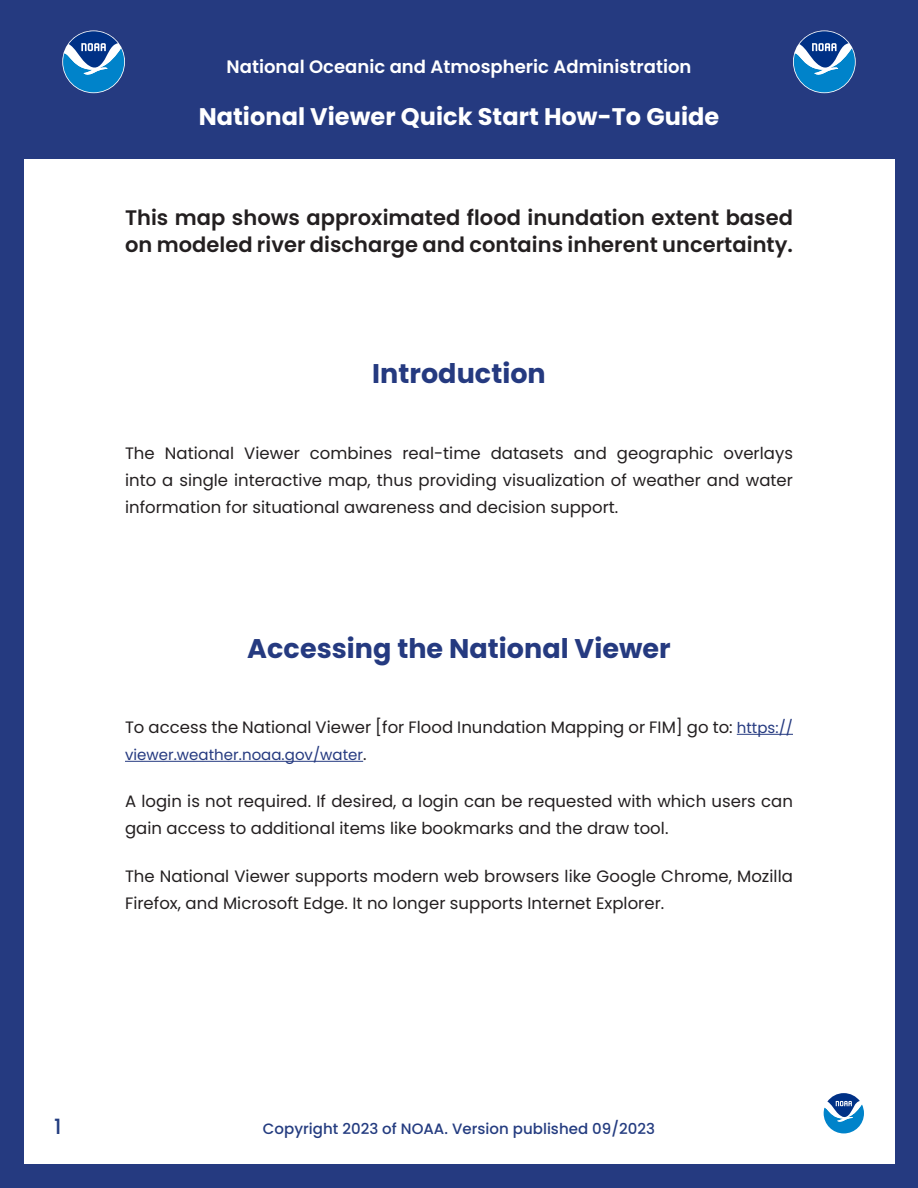
<style>
.page{position:relative;width:918px;height:1188px;background:#253a80}
.page>*{position:absolute;margin:0;border:0;box-sizing:border-box;transform-origin:0 0}
.t1{font:700 27px "Poppins";color:#253a80}
.t2{font:700 24px "Poppins";color:#fff}
.t3{font:600 21px/27px "Poppins";color:#231f20}
.t4{font:500 21px "Poppins";color:#233d80}
.t5{font:600 18px "Poppins";color:#fff}
.t6{font:16.5px/27px "Poppins";color:#231f20}
.t7{font:500 15px "Poppins";color:#243c80}
.t8{font:15px "Poppins";color:#253a80}
.s1{font-size:15px;color:#253a80}
.s2{font-size:16.5px;color:#231f20}
</style>
<div class="page">
<div style="left:24px;top:159px;width:870px;height:1004px;background:#fff"></div>
<svg style="left:824px;top:1093px;width:40px;height:40px"></svg>
<svg style="left:63px;top:31px;width:61px;height:61px"></svg>
<svg style="left:794px;top:31px;width:61px;height:61px"></svg>
<hr style="left:737px;top:734px;width:56px;height:1px;background:#253a80">
<hr style="left:125px;top:761px;width:238px;height:1px;background:#253a80">
<p class="t5" style="left:227px;top:56px;width:466px">National Oceanic and Atmospheric Administration</p>
<p class="t2" style="left:199px;top:102px;width:522px">National Viewer Quick Start How-To Guide</p>
<p class="t3" style="left:125px;top:205px;width:669px">This map shows approximated flood inundation extent based on modeled river discharge and contains inherent uncertainty.</p>
<p class="t1" style="left:372px;top:358px;width:175px">Introduction</p>
<p class="t6" style="left:125px;top:440px;width:670px;text-align:justify">The National Viewer combines real-time datasets and geographic overlays into a single interactive map, thus providing visualization of weather and water information for situational awareness and decision support.</p>
<p class="t1" style="left:247px;top:633px;width:425px">Accessing the National Viewer</p>
<p class="t6" style="left:125px;top:714px;width:669px">To access the National Viewer [for Flood Inundation Mapping or FIM] go to: <span class="s1">https://</span></p>
<p class="t8" style="left:125px;top:746px;width:243px">viewer.weather.noaa.gov/water<span class="s2">.</span></p>
<p class="t6" style="left:125px;top:788px;width:669px">A login is not required. If desired, a login can be requested with which users can gain access to additional items like bookmarks and the draw tool.</p>
<p class="t6" style="left:125px;top:862px;width:669px">The National Viewer supports modern web browsers like Google Chrome, Mozilla<br>Firefox, and Microsoft Edge. It no longer supports Internet Explorer.</p>
<p class="t4" style="left:54px;top:1114px;width:9px">1</p>
<p class="t7" style="left:263px;top:1120px;width:394px">Copyright 2023 of NOAA. Version published 09/2023</p>
</div>
